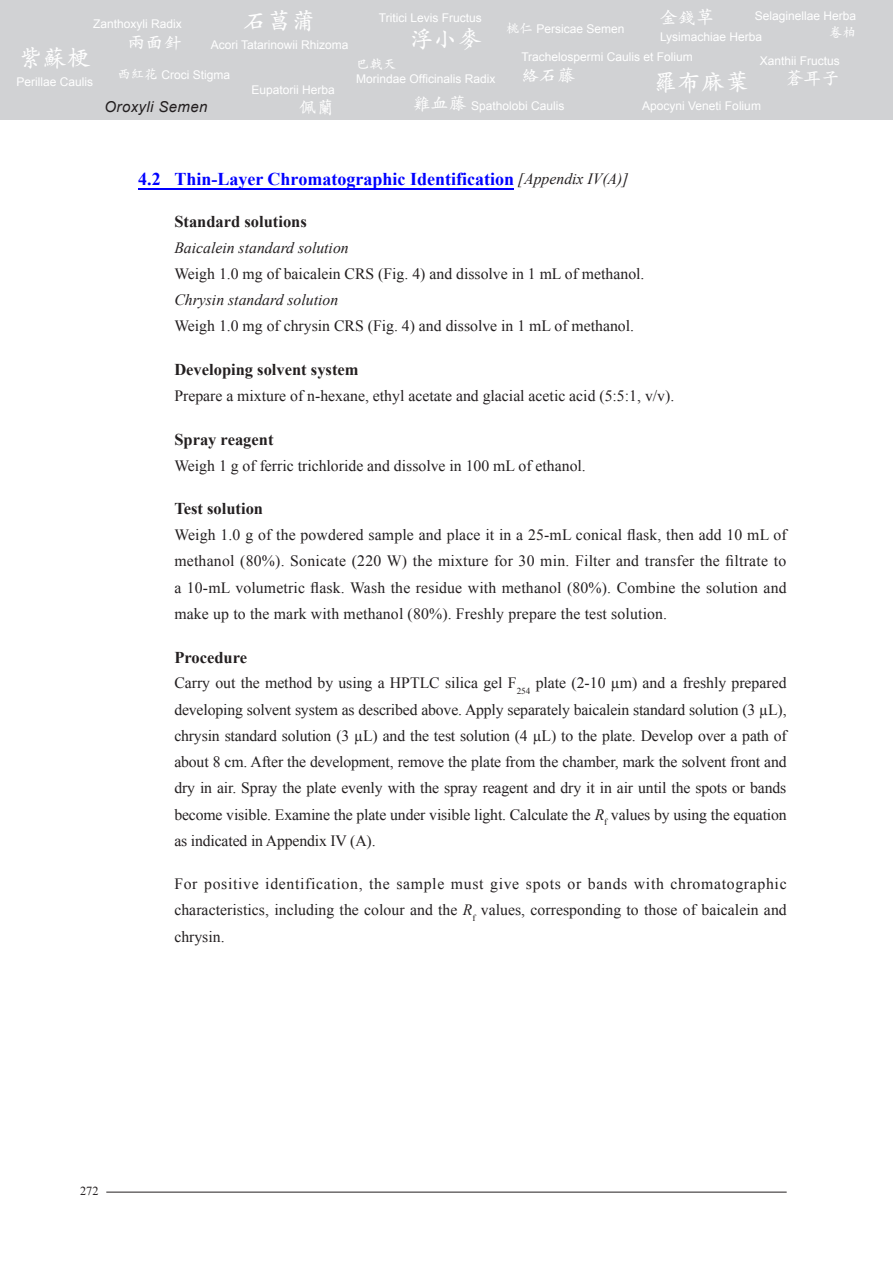
<style>
.page{position:relative;width:893px;height:1263px;background:#fff}
.page>*{position:absolute;margin:0;border:0;box-sizing:border-box;transform-origin:0 0}
.t1{font:600 24px "M Kai HK";color:#fff}
.t2{font:700 18px "Times New Roman";color:#00f}
.t3{font:600 18px "M Kai HK";color:#fff}
.t4{font:700 16.5px "Times New Roman";color:#231f20}
.t5{font:15.75px/26.2px "Times New Roman";color:#231f20;text-align:justify}
.t6{font:italic 15px "Arial";letter-spacing:.025em;color:#231f20}
.t7{font:600 13.5px "M Kai HK";color:#fff}
.t8{font:12.3px "Times New Roman";color:#231f20}
.t9{font:12px "Arial";color:#fff}
.s1{font-family:"M Kai HK";font-weight:600;font-size:13.5px}
.s2{font-family:"M Kai HK";font-weight:600;font-size:18px}
.s3{font-weight:400;font-style:italic;font-size:15.75px;color:#231f20}
.s4{font-style:italic}
</style>
<div class="page">
<div style="left:0;top:0;width:893px;height:119px;background:#d1d2d4"></div>
<hr style="left:106px;top:1192px;width:681px;height:1px;background:#231f20">
<hr style="left:138px;top:188px;width:376px;height:2px;background:#00f">
<p class="t1" style="left:244px;top:4px;width:73px">石菖蒲</p>
<p class="t9" style="left:211px;top:37px;width:139px">Acori Tatarinowii Rhizoma</p>
<p class="t9" style="left:93px;top:16px;width:90px">Zanthoxyli Radix</p>
<p class="t3" style="left:128px;top:30px;width:55px">兩面針</p>
<p class="t1" style="left:19px;top:41px;width:73px">紫蘇梗</p>
<p class="t9" style="left:16px;top:74px;width:78px">Perillae Caulis</p>
<p class="t9" style="left:117px;top:67px;width:114px"><span class="s1">西紅花</span> Croci Stigma</p>
<p class="t9" style="left:252px;top:82px;width:85px">Eupatorii Herba</p>
<p class="t3" style="left:299px;top:95px;width:37px">佩蘭</p>
<p class="t6" style="left:105px;top:97px;width:104px">Oroxyli Semen</p>
<p class="t9" style="left:379px;top:10px;width:104px">Tritici Levis Fructus</p>
<p class="t1" style="left:410px;top:22px;width:73px">浮小麥</p>
<p class="t9" style="left:506px;top:21px;width:120px"><span class="s1">桃仁</span> Persicae Semen</p>
<p class="t3" style="left:660px;top:5px;width:55px">金錢草</p>
<p class="t9" style="left:660px;top:29px;width:104px">Lysimachiae Herba</p>
<p class="t9" style="left:755px;top:8px;width:103px">Selaginellae Herba</p>
<p class="t7" style="left:829px;top:23px;width:28px">卷柏</p>
<p class="t9" style="left:521px;top:49px;width:173px">Trachelospermi Caulis et Folium</p>
<p class="t3" style="left:521px;top:63px;width:55px">絡石藤</p>
<p class="t9" style="left:760px;top:52px;width:82px">Xanthii Fructus</p>
<p class="t3" style="left:786px;top:66px;width:55px">蒼耳子</p>
<p class="t7" style="left:356px;top:54px;width:42px">巴戟天</p>
<p class="t9" style="left:356px;top:71px;width:141px">Morindae Officinalis Radix</p>
<p class="t1" style="left:654px;top:65px;width:97px">羅布麻葉</p>
<p class="t9" style="left:642px;top:98px;width:120px">Apocyni Veneti Folium</p>
<p class="t9" style="left:413px;top:98px;width:153px"><span class="s2">雞血藤</span> Spatholobi Caulis</p>
<p class="t2" style="left:138px;top:167px;width:492px">4.2 thin-Layer chromatographic identification <span class="s3">[Appendix IV(A)]</span></p>
<p class="t4" style="left:174px;top:210px;width:134px">standard solutions</p>
<p class="t5" style="left:174px;top:234px;width:472px;text-align:left"><span class="s4">Baicalein standard solution<br></span>Weigh 1.0 mg of baicalein CRS (Fig. 4) and dissolve in 1 mL of methanol.<br><span class="s4">Chrysin standard solution<br></span>Weigh 1.0 mg of chrysin CRS (Fig. 4) and dissolve in 1 mL of methanol.</p>
<p class="t4" style="left:174px;top:358px;width:186px">Developing solvent system</p>
<p class="t5" style="left:174px;top:382px;width:501px">Prepare a mixture of n-hexane, ethyl acetate and glacial acetic acid (5:5:1, v/v).</p>
<p class="t4" style="left:174px;top:428px;width:101px">spray reagent</p>
<p class="t5" style="left:174px;top:452px;width:413px">Weigh 1 g of ferric trichloride and dissolve in 100 mL of ethanol.</p>
<p class="t4" style="left:174px;top:497px;width:90px">test solution</p>
<p class="t5" style="left:174px;top:521px;width:614px">Weigh 1.0 g of the powdered sample and place it in a 25-mL conical flask, then add 10 mL of methanol (80%). Sonicate (220 W) the mixture for 30 min. Filter and transfer the filtrate to a 10-mL volumetric flask. Wash the residue with methanol (80%). Combine the solution and make up to the mark with methanol (80%). Freshly prepare the test solution.</p>
<p class="t4" style="left:174px;top:646px;width:74px">procedure</p>
<p class="t5" style="left:174px;top:670px;width:614px">Carry out the method by using a HPTLC silica gel F<sub>254</sub> plate (2-10 µm) and a freshly prepared developing solvent system as described above. Apply separately baicalein standard solution (3 µL), chrysin standard solution (3 µL) and the test solution (4 µL) to the plate. Develop over a path of about 8 cm. After the development, remove the plate from the chamber, mark the solvent front and dry in air. Spray the plate evenly with the spray reagent and dry it in air until the spots or bands become visible. Examine the plate under visible light. Calculate the <span class="s4">R</span><sub>f</sub> values by using the equation as indicated in Appendix IV (A).</p>
<p class="t5" style="left:174px;top:870px;width:614px">For positive identification, the sample must give spots or bands with chromatographic characteristics, including the colour and the <span class="s4">R</span><sub>f</sub> values, corresponding to those of baicalein and chrysin.</p>
<p class="t8" style="left:80px;top:1182px;width:20px">272</p>
</div>
